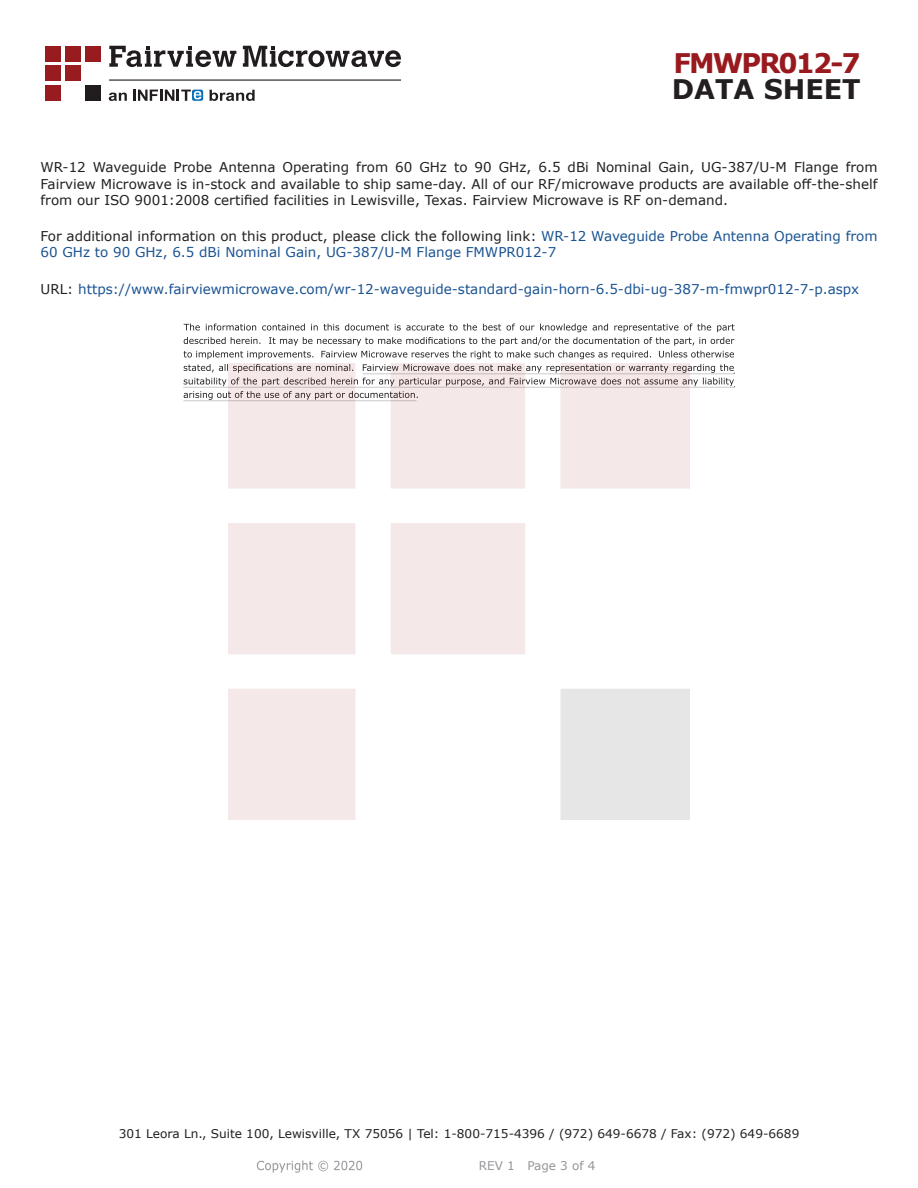
<style>
.page{position:relative;width:918px;height:1188px;background:#fff}
.page>*{position:absolute;margin:0;border:0;box-sizing:border-box;transform-origin:0 0}
.FM{font:700 27px "Verdana";letter-spacing:-.07em;color:#981a1e}
.t1{font:700 27px "Verdana";color:#231f20}
.Web_Description_Para{font:13.5px/16.2px "Verdana";color:#231f20;text-align:justify}
.Web_Description_Para-2{font:13.5px/16.2px "Verdana";color:#1a5392}
.URL_para{font:13.5px "Verdana";color:#1a5392}
.t2{font:12px "Verdana";color:#231f20}
.REV_Info{font:12px "Verdana";color:#939598}
.s1{color:#231f20}
</style>
<div class="page">
<svg style="left:184px;top:324px;width:551px;height:76px"></svg>
<hr style="left:363px;top:373px;width:372px;height:1px;background:#231f20">
<hr style="left:183px;top:387px;width:551px;height:1px;background:#231f20">
<hr style="left:183px;top:400px;width:234px;height:1px;background:#231f20">
<img style="left:257px;top:1160px;width:106px;height:13px">
<img style="left:228px;top:364px;width:462px;height:456px">
<div style="left:45px;top:46px;width:16px;height:15px;background:#971b1f"></div>
<div style="left:65px;top:66px;width:16px;height:15px;background:#971b1f"></div>
<div style="left:85px;top:85px;width:16px;height:16px;background:#211d1e"></div>
<div style="left:45px;top:85px;width:16px;height:16px;background:#971b1f"></div>
<div style="left:85px;top:46px;width:16px;height:15px;background:#971b1f"></div>
<div style="left:45px;top:66px;width:16px;height:15px;background:#971b1f"></div>
<div style="left:65px;top:46px;width:16px;height:15px;background:#971b1f"></div>
<svg style="left:109px;top:46px;width:292px;height:21px"></svg>
<svg style="left:192px;top:90px;width:11px;height:11px"></svg>
<svg style="left:133px;top:90px;width:68px;height:11px"></svg>
<svg style="left:210px;top:90px;width:45px;height:11px"></svg>
<svg style="left:109px;top:93px;width:18px;height:8px"></svg>
<hr style="left:109px;top:80px;width:292px;height:1px;background:#211d1e">
<p class="FM" style="left:674px;top:44px;width:189px">FMWPR012-7</p>
<p class="t1" style="left:672px;top:70px;width:191px">DATA SHEET</p>
<p class="Web_Description_Para" style="left:40px;top:159px;width:839px">WR-12 Waveguide Probe Antenna Operating from 60 GHz to 90 GHz, 6.5 dBi Nominal Gain, UG-387/U-M Flange from Fairview Microwave is in-stock and available to ship same-day. All of our RF/microwave products are available off-the-shelf from our ISO 9001:2008 certified facilities in Lewisville, Texas. Fairview Microwave is RF on-demand.</p>
<p class="Web_Description_Para-2" style="left:40px;top:228px;width:839px"><span class="s1">For additional information on this product, please click the following link:</span> WR-12 Waveguide Probe Antenna Operating from<br>60 GHz to 90 GHz, 6.5 dBi Nominal Gain, UG-387/U-M Flange FMWPR012-7</p>
<p class="URL_para" style="left:40px;top:280px;width:820px"><span class="s1">URL:</span> https://www.fairviewmicrowave.com/wr-12-waveguide-standard-gain-horn-6.5-dbi-ug-387-m-fmwpr012-7-p.aspx</p>
<p class="t2" style="left:119px;top:1125px;width:682px">301 Leora Ln., Suite 100, Lewisville, TX 75056 | Tel: 1-800-715-4396 / (972) 649-6678 / Fax: (972) 649-6689</p>
<p class="REV_Info" style="left:479px;top:1157px;width:118px">REV 1 Page 3 of 4</p>
</div>
